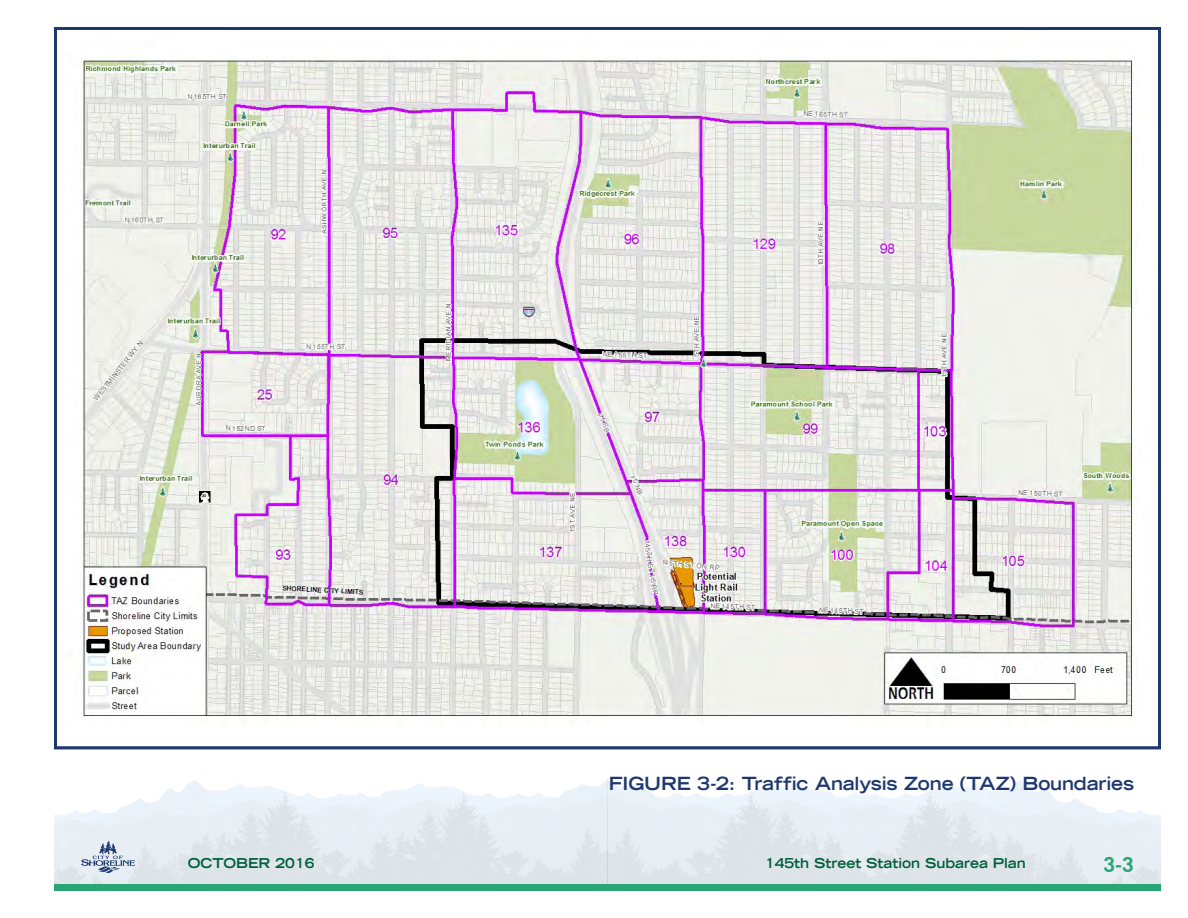
<style>
.page{position:relative;width:1188px;height:918px;background:#fff}
.page>*{position:absolute;margin:0;border:0;box-sizing:border-box;transform-origin:0 0}
.t1{font:700 21px "Trade Gothic";color:#2aa576}
.t2{font:700 expanded 18px "Trade Gothic LH";letter-spacing:-.01em;color:#1e386e}
.t3{font:700 expanded 13.5px "Trade Gothic LT";color:#015e3c}
</style>
<div class="page">
<div style="left:54px;top:884px;width:1107px;height:7px;background:#2aa576"></div>
<svg style="left:81px;top:841px;width:54px;height:32px;background:#c0cad9"></svg>
<img style="left:80px;top:58px;width:1053px;height:659px">
<p class="t2" style="left:609px;top:771px;width:527px">FIGURE 3-2: Traffic Analysis Zone (TAZ) Boundaries</p>
<p class="t3" style="left:188px;top:854px;width:128px">OCTOBER 2016</p>
<p class="t3" style="left:765px;top:854px;width:262px">145th Street Station Subarea Plan</p>
<p class="t1" style="left:1104px;top:851px;width:32px">3-3</p>
</div>
